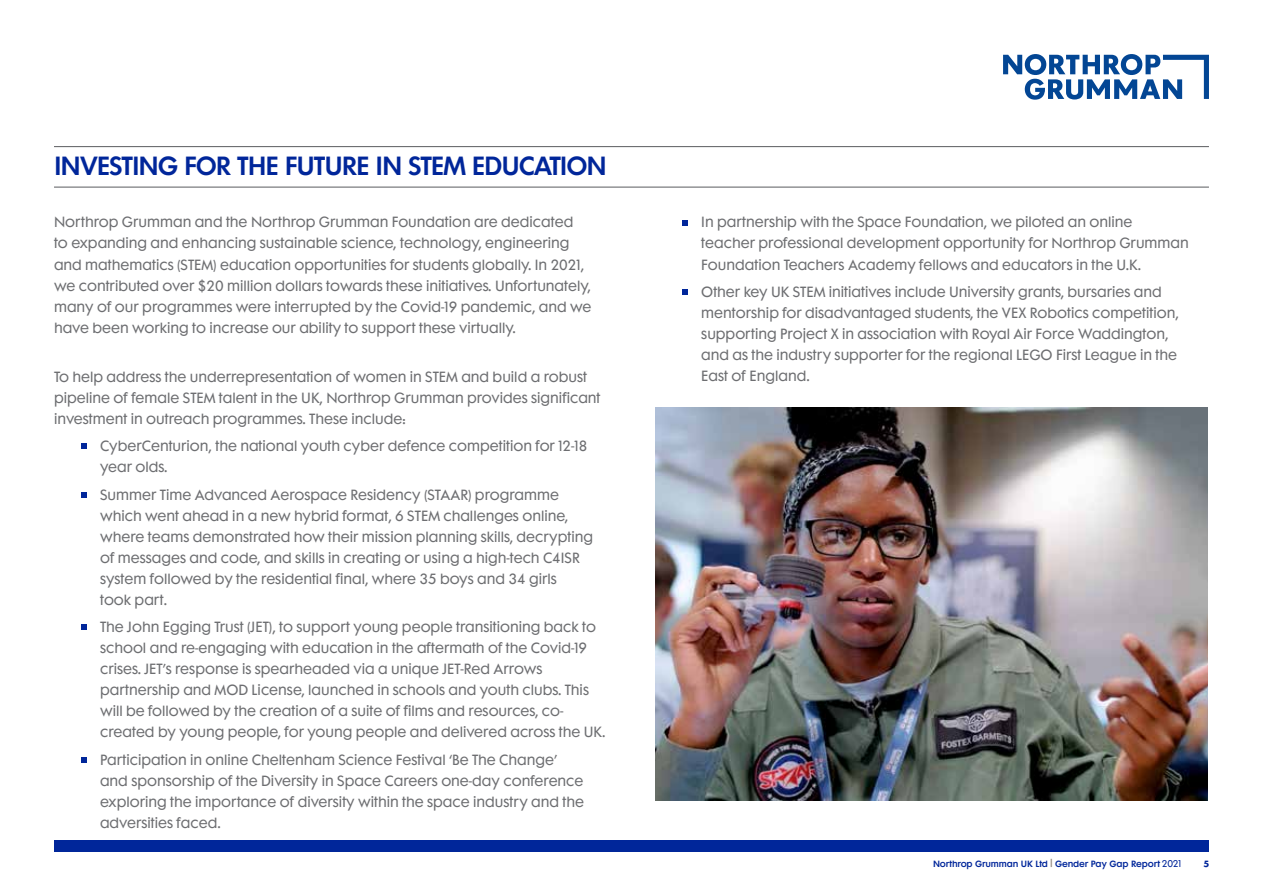
<style>
.page{position:relative;width:1263px;height:894px;background:#fff}
.page>*{position:absolute;margin:0;border:0;box-sizing:border-box;transform-origin:0 0}
.t1{font:600 24px "Futura Maxi Std";letter-spacing:-.05em;color:#00269a}
.t2{font:13.5px/21px "Futura Maxi Std";color:#6d6e71}
.t3{font:600 8.25px "Futura Maxi Std";letter-spacing:-.02em;color:#00269a}
.t4{font:700 8.25px "Futura Maxi Std";color:#00269a}
.s1{font-weight:400;font-size:9px}
</style>
<div class="page">
<svg style="left:1003px;top:54px;width:206px;height:46px"></svg>
<div style="left:54px;top:839px;width:1155px;height:12px;background:#00269a"></div>
<svg style="left:81px;top:443px;width:6px;height:5px"></svg>
<svg style="left:81px;top:492px;width:6px;height:5px"></svg>
<svg style="left:81px;top:624px;width:6px;height:5px"></svg>
<svg style="left:81px;top:757px;width:6px;height:5px"></svg>
<hr style="left:54px;top:146px;width:1155px;height:1px;background:#6d6e71">
<hr style="left:54px;top:186px;width:1155px;height:2px;background:#6d6e71">
<svg style="left:682px;top:220px;width:6px;height:5px"></svg>
<svg style="left:682px;top:289px;width:6px;height:5px"></svg>
<img style="left:655px;top:407px;width:552px;height:393px">
<h1 class="t1" style="left:54px;top:150px;width:554px">INVESTING FOR THE FUTURE IN STEM EDUCATION</h1>
<p class="t2" style="left:54px;top:212px;width:539px">Northrop Grumman and the Northrop Grumman Foundation are dedicated<br>to expanding and enhancing sustainable science, technology, engineering and mathematics (STEM) education opportunities for students globally. In 2021, we contributed over $20 million dollars towards these initiatives. Unfortunately, many of our programmes were interrupted by the Covid-19 pandemic, and we have been working to increase our ability to support these virtually.</p>
<p class="t2" style="left:54px;top:366px;width:548px">To help address the underrepresentation of women in STEM and build a robust pipeline of female STEM talent in the UK, Northrop Grumman provides significant investment in outreach programmes. These include:</p>
<p class="t2" style="left:100px;top:435px;width:489px">CyberCenturion, the national youth cyber defence competition for 12-18 year olds.</p>
<p class="t2" style="left:100px;top:483px;width:494px">Summer Time Advanced Aerospace Residency (STAAR) programme which went ahead in a new hybrid format, 6 STEM challenges online, where teams demonstrated how their mission planning skills, decrypting of messages and code, and skills in creating or using a high-tech C4ISR system followed by the residential final, where 35 boys and 34 girls<br>took part.</p>
<p class="t2" style="left:100px;top:616px;width:507px">The John Egging Trust (JET), to support young people transitioning back to school and re-engaging with education in the aftermath of the Covid-19 crises. JET’s response is spearheaded via a unique JET-Red Arrows partnership and MOD License, launched in schools and youth clubs. This will be followed by the creation of a suite of films and resources, co&shy;created by young people, for young people and delivered across the UK.</p>
<p class="t2" style="left:100px;top:748px;width:485px">Participation in online Cheltenham Science Festival ‘Be The Change’ and sponsorship of the Diversity in Space Careers one-day conference exploring the importance of diversity within the space industry and the adversities faced.</p>
<p class="t2" style="left:701px;top:212px;width:489px">In partnership with the Space Foundation, we piloted an online teacher professional development opportunity for Northrop Grumman<br>Foundation Teachers Academy fellows and educators in the U.K.</p>
<p class="t2" style="left:701px;top:281px;width:479px">Other key UK STEM initiatives include University grants, bursaries and mentorship for disadvantaged students, the VEX Robotics competition, supporting Project X in association with Royal Air Force Waddington, and as the industry supporter for the regional LEGO First League in the East of England.</p>
<p class="t3" style="left:933px;top:857px;width:250px">Northrop Grumman UK Ltd <sup>|</sup> Gender Pay Gap Report <span class="s1">2021</span></p>
<p class="t4" style="left:1203px;top:857px;width:7px">5</p>
</div>
